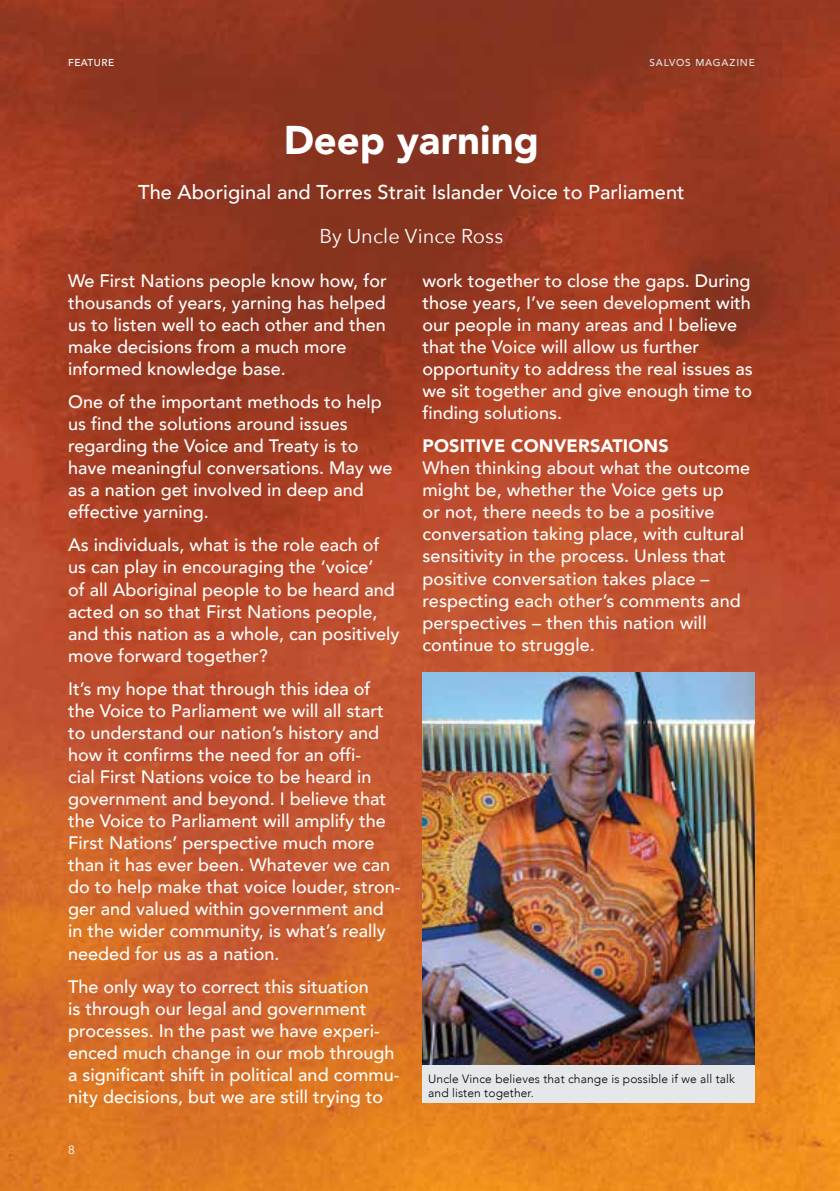
<style>
.page{position:relative;width:840px;height:1191px;background:#fff}
.page>*{position:absolute;margin:0;border:0;box-sizing:border-box;transform-origin:0 0}
.t1{font:900 40px "Avenir";color:#fff}
.t2{font:500 20px "Avenir";color:#fff}
.t3{font:20px "Avenir Next";letter-spacing:.005em;color:#fff}
.t4{font:500 18px/22px "Avenir";color:#fff}
.t5{font:900 18px "Avenir";letter-spacing:.01em;color:#fff}
.t6{font:300 12px/14.4px "Avenir";letter-spacing:.01em;color:#000}
.t7{font:12px "Avenir";color:#fff}
.t8{font:500 10px "Avenir";letter-spacing:.08em;color:#e6e7e8}
.t9{font:500 10px "Avenir";letter-spacing:.05em;color:#fff}
</style>
<div class="page">
<img style="left:0;top:0;width:839px;height:1191px">
<img style="left:422px;top:672px;width:332px;height:393px">
<div style="left:422px;top:1065px;width:332px;height:37px;background:#e6e7e8"></div>
<p class="t9" style="left:68px;top:54px;width:47px">FEATURE</p>
<p class="t8" style="left:649px;top:54px;width:107px">SALVOS MAGAZINE</p>
<h1 class="t1" style="left:283px;top:106px;width:257px">Deep yarning</h1>
<p class="t2" style="left:138px;top:174px;width:547px">The Aboriginal and Torres Strait Islander Voice to Parliament</p>
<p class="t3" style="left:319px;top:219px;width:185px">By Uncle Vince Ross</p>
<p class="t4" style="left:68px;top:268px;width:320px">We First Nations people know how, for thousands of years, yarning has helped us to listen well to each other and then make decisions from a much more informed knowledge base.</p>
<p class="t4" style="left:68px;top:390px;width:326px">One of the important methods to help us find the solutions around issues regarding the Voice and Treaty is to have meaningful conversations. May we as a nation get involved in deep and effective yarning.</p>
<p class="t4" style="left:68px;top:533px;width:333px">As individuals, what is the role each of us can play in encouraging the ‘voice’<br>of all Aboriginal people to be heard and acted on so that First Nations people, and this nation as a whole, can positively move forward together?</p>
<p class="t4" style="left:68px;top:676px;width:333px">It’s my hope that through this idea of the Voice to Parliament we will all start to understand our nation’s history and how it confirms the need for an offi-<br>cial First Nations voice to be heard in government and beyond. I believe that the Voice to Parliament will amplify the First Nations’ perspective much more than it has ever been. Whatever we can do to help make that voice louder, stron&shy;ger and valued within government and in the wider community, is what’s really needed for us as a nation.</p>
<p class="t4" style="left:68px;top:974px;width:333px">The only way to correct this situation<br>is through our legal and government processes. In the past we have experi&shy;enced much change in our mob through a significant shift in political and commu&shy;nity decisions, but we are still trying to</p>
<p class="t7" style="left:68px;top:1142px;width:8px">8</p>
<p class="t4" style="left:422px;top:268px;width:332px">work together to close the gaps. During those years, I’ve seen development with our people in many areas and I believe that the Voice will allow us further opportunity to address the real issues as we sit together and give enough time to finding solutions.</p>
<p class="t5" style="left:422px;top:430px;width:248px">POSITIVE CONVERSATIONS</p>
<p class="t4" style="left:422px;top:456px;width:329px">When thinking about what the outcome might be, whether the Voice gets up<br>or not, there needs to be a positive conversation taking place, with cultural sensitivity in the process. Unless that positive conversation takes place – respecting each other’s comments and perspectives – then this nation will continue to struggle.</p>
<p class="t6" style="left:428px;top:1071px;width:308px">Uncle Vince believes that change is possible if we all talk and listen together.</p>
</div>
